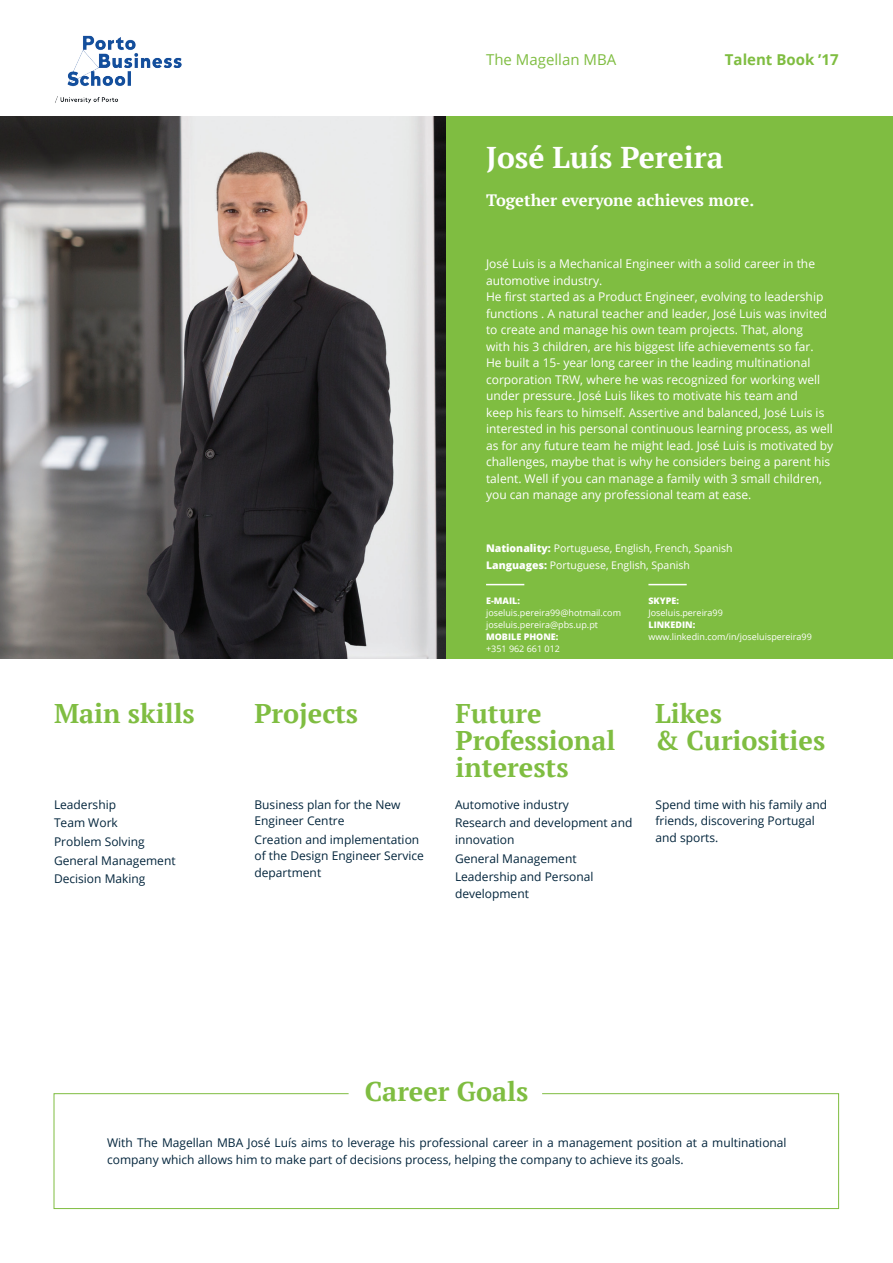
<style>
.page{position:relative;width:893px;height:1263px;background:#fff}
.page>*{position:absolute;margin:0;border:0;box-sizing:border-box;transform-origin:0 0}
.t1{font:700 30px "PT Serif";color:#fff}
.t2{font:700 27px/27px "PT Serif";color:#7fbd41}
.t3{font:700 16.5px "PT Serif";color:#fff}
.t4{font:15px "Open Sans";color:#7fbd41}
.t5{font:700 15px "Open Sans";color:#7fbd41}
.t6{font:12px/16.5px "Open Sans";color:#fff}
.t7{font:12px/18.6px "Open Sans";color:#03253c}
.t8{font:10.5px/16.5px "Open Sans";color:#fff}
.t9{font:9px/12px "Open Sans";color:#fff}
.t10{font:800 9px "Open Sans";color:#fff}
.s1{font-weight:800}
</style>
<div class="page">
<img style="left:0;top:117px;width:446px;height:542px">
<div style="left:446px;top:117px;width:447px;height:542px;background:#7fbd41"></div>
<hr style="left:486px;top:584px;width:38px;height:1px;background:#fff">
<hr style="left:648px;top:584px;width:39px;height:1px;background:#fff">
<svg style="left:53px;top:1093px;width:786px;height:116px"></svg>
<img style="left:51px;top:35px;width:138px;height:82px">
<p class="t4" style="left:486px;top:49px;width:132px">The Magellan MBA</p>
<p class="t5" style="left:725px;top:49px;width:115px">Talent Book ’17</p>
<h1 class="t1" style="left:486px;top:137px;width:239px">José Luís Pereira</h1>
<h3 class="t3" style="left:486px;top:189px;width:270px">Together everyone achieves more.</h3>
<p class="t6" style="left:486px;top:255px;width:349px">José Luis is a Mechanical Engineer with a solid career in the automotive industry.<br>He first started as a Product Engineer, evolving to leadership functions . A natural teacher and leader, José Luis was invited to create and manage his own team projects. That, along<br>with his 3 children, are his biggest life achievements so far.<br>He built a 15- year long career in the leading multinational corporation TRW, where he was recognized for working well under pressure. José Luis likes to motivate his team and<br>keep his fears to himself. Assertive and balanced, José Luis is interested in his personal continuous learning process, as well as for any future team he might lead. José Luis is motivated by challenges, maybe that is why he considers being a parent his talent. Well if you can manage a family with 3 small children, you can manage any professional team at ease.</p>
<h2 class="t2" style="left:54px;top:699px;width:142px">Main skills</h2>
<h2 class="t2" style="left:254px;top:699px;width:105px">Projects</h2>
<p class="t7" style="left:54px;top:795px;width:123px">Leadership<br>Team Work<br>Problem Solving<br>General Management<br>Decision Making</p>
<p class="t7" style="left:254px;top:796px;width:148px;line-height:16.5px">Business plan for the New<br>Engineer Centre</p>
<p class="t7" style="left:254px;top:831px;width:171px;line-height:16.5px">Creation and implementation of the Design Engineer Service department</p>
<p class="t8" style="left:486px;top:540px;width:248px"><span class="s1">Nationality:</span> Portuguese, English, French, Spanish<br><span class="s1">Languages:</span> Portuguese, English, Spanish</p>
<p class="t10" style="left:486px;top:594px;width:36px">E-MAIL:</p>
<p class="t9" style="left:486px;top:606px;width:137px">joseluis.pereira99@hotmail.com joseluis.pereira@pbs.up.pt</p>
<p class="t10" style="left:486px;top:630px;width:74px">MOBILE PHONE:</p>
<p class="t9" style="left:486px;top:642px;width:75px">+351 962 661 012</p>
<p class="t10" style="left:648px;top:594px;width:32px">SKYPE:</p>
<p class="t9" style="left:648px;top:606px;width:76px">Joseluis.pereira99</p>
<p class="t10" style="left:648px;top:618px;width:48px">LINKEDIN:</p>
<p class="t9" style="left:648px;top:630px;width:165px">www.linkedin.com/in/joseluispereira99</p>
<h2 class="t2" style="left:456px;top:699px;width:161px">Future<br>Professional interests</h2>
<p class="t7" style="left:455px;top:795px;width:179px">Automotive industry<br>Research and development and</p>
<p class="t7" style="left:455px;top:830px;width:140px">innovation<br>General Management<br>Leadership and Personal</p>
<p class="t7" style="left:455px;top:884px;width:75px">development</p>
<h2 class="t2" style="left:655px;top:699px;width:172px">Likes<br>&amp; Curiosities</h2>
<p class="t7" style="left:655px;top:796px;width:173px;line-height:16.5px">Spend time with his family and friends, discovering Portugal and sports.</p>
<h2 class="t2" style="left:365px;top:1077px;width:165px">Career Goals</h2>
<p class="t7" style="left:107px;top:1134px;width:681px;line-height:16.5px">With The Magellan MBA José Luís aims to leverage his professional career in a management position at a multinational company which allows him to make part of decisions process, helping the company to achieve its goals.</p>
</div>
